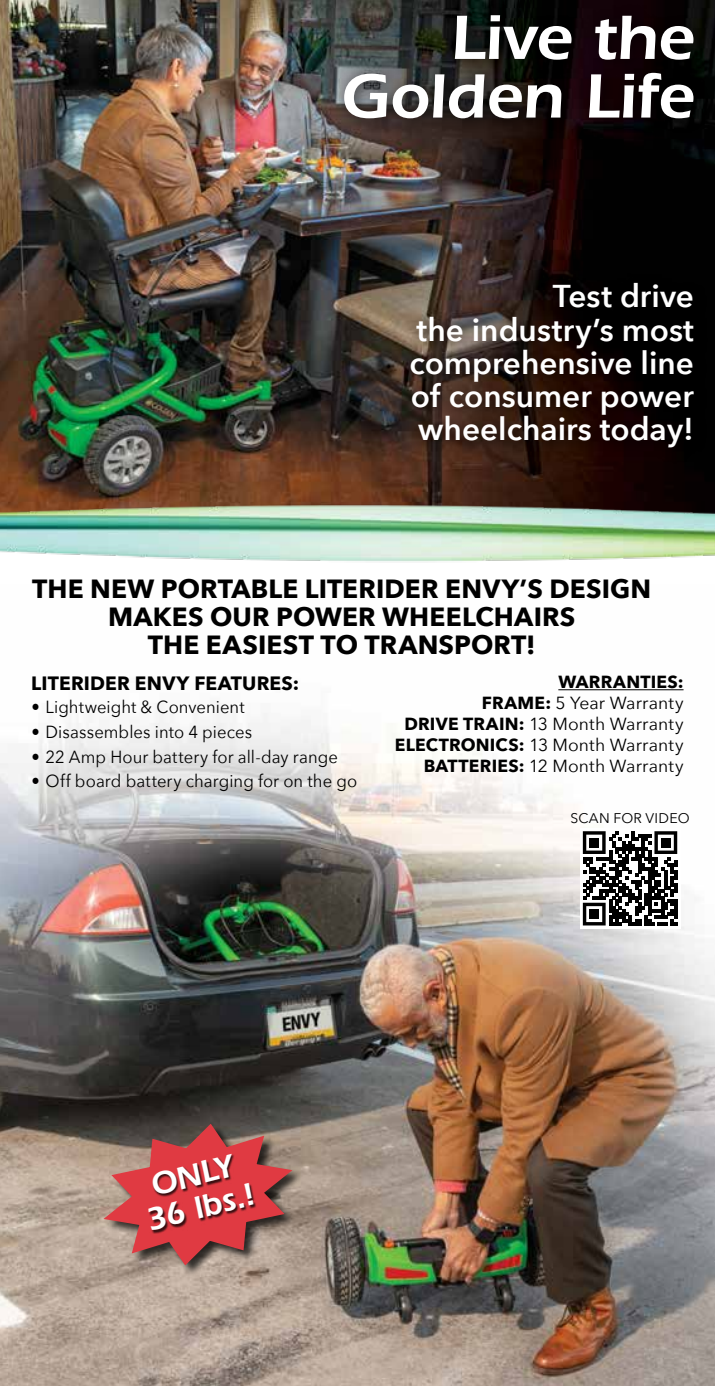
<style>
.page{position:relative;width:715px;height:1386px;background:#fff}
.page>*{position:absolute;margin:0;border:0;box-sizing:border-box;transform-origin:0 0}
.t1{font:600 64.75px/58.6px "ITC Eras Std";letter-spacing:-.005em;color:#fff;text-align:right}
.t2{font:600 32.9px/32.7px "ITC Eras Std";color:#fff;text-align:center;scale:.96 1}
.t3{font:600 31.5px/33.2px "Avenir Next";color:#fff;text-align:justify}
.t4{font:700 26.25px/28px "Avenir Next";letter-spacing:.005em;color:#000;text-align:center}
.t5{font:700 19.25px "Avenir Next";letter-spacing:.01em;color:#000}
.t6{font:17.5px "Avenir Next";letter-spacing:.005em;color:#000;scale:.95 1}
.t7{font:17.5px/21px "Avenir Next";letter-spacing:.005em;color:#000;text-align:right}
.t8{font:14px "Avenir Next";letter-spacing:.02em;color:#000}
.s1{font-weight:700}
</style>
<div class="page">
<img style="left:0;top:522px;width:714px;height:864px">
<img style="left:0;top:0;width:714px;height:522px">
<div style="left:332px;top:3px;width:377px;height:461px;background:#000;opacity:.75"></div>
<svg style="left:86px;top:1106px;width:223px;height:177px;background:#996e66"></svg>
<div style="left:149px;top:1154px;width:107px;height:80px;background:#000;opacity:.75"></div>
<hr style="left:558px;top:689px;width:125px;height:1px;background:#000">
<div style="left:579px;top:828px;width:101px;height:101px;background:#fff"></div>
<svg style="left:582px;top:831px;width:95px;height:95px"></svg>
<div style="left:589px;top:838px;width:9px;height:9px;background:#000"></div>
<div style="left:660px;top:838px;width:10px;height:9px;background:#000"></div>
<div style="left:589px;top:909px;width:9px;height:10px;background:#000"></div>
<h1 class="t1" style="left:340px;top:8px;width:355px">Live the<br>Golden Life</h1>
<h3 class="t3" style="left:409px;top:279px;width:286px;text-indent:143px">Test drive the industry’s most comprehensive line of consumer power wheelchairs today!</h3>
<h3 class="t4" style="left:32px;top:575px;width:620px">THE NEW PORTABLE LITERIDER ENVY’S DESIGN<br>MAKES OUR POWER WHEELCHAIRS<br>THE EASIEST TO TRANSPORT!</h3>
<p class="t5" style="left:31px;top:667px;width:269px">LITERIDER ENVY FEATURES:</p>
<p class="t6" style="left:31px;top:692px;width:226px">• Lightweight &amp; Convenient</p>
<p class="t6" style="left:31px;top:717px;width:234px">• Disassembles into 4 pieces</p>
<p class="t6" style="left:31px;top:742px;width:324px">• 22 Amp Hour battery for all-day range</p>
<p class="t6" style="left:31px;top:767px;width:344px">• Off board battery charging for on the go</p>
<p class="t7" style="left:394px;top:671px;width:290px"><span class="s1">WARRANTIES:<br>FRAME:</span> 5 Year Warranty<br><span class="s1">DRIVE TRAIN:</span> 13 Month Warranty<br><span class="s1">ELECTRONICS:</span> 13 Month Warranty<br><span class="s1">BATTERIES:</span> 12 Month Warranty</p>
<p class="t8" style="left:570px;top:806px;width:121px">SCAN FOR VIDEO</p>
<h2 class="t2" style="left:135px;top:1173px;width:116px;rotate:-14deg">ONLY<br>36 lbs.!</h2>
</div>
